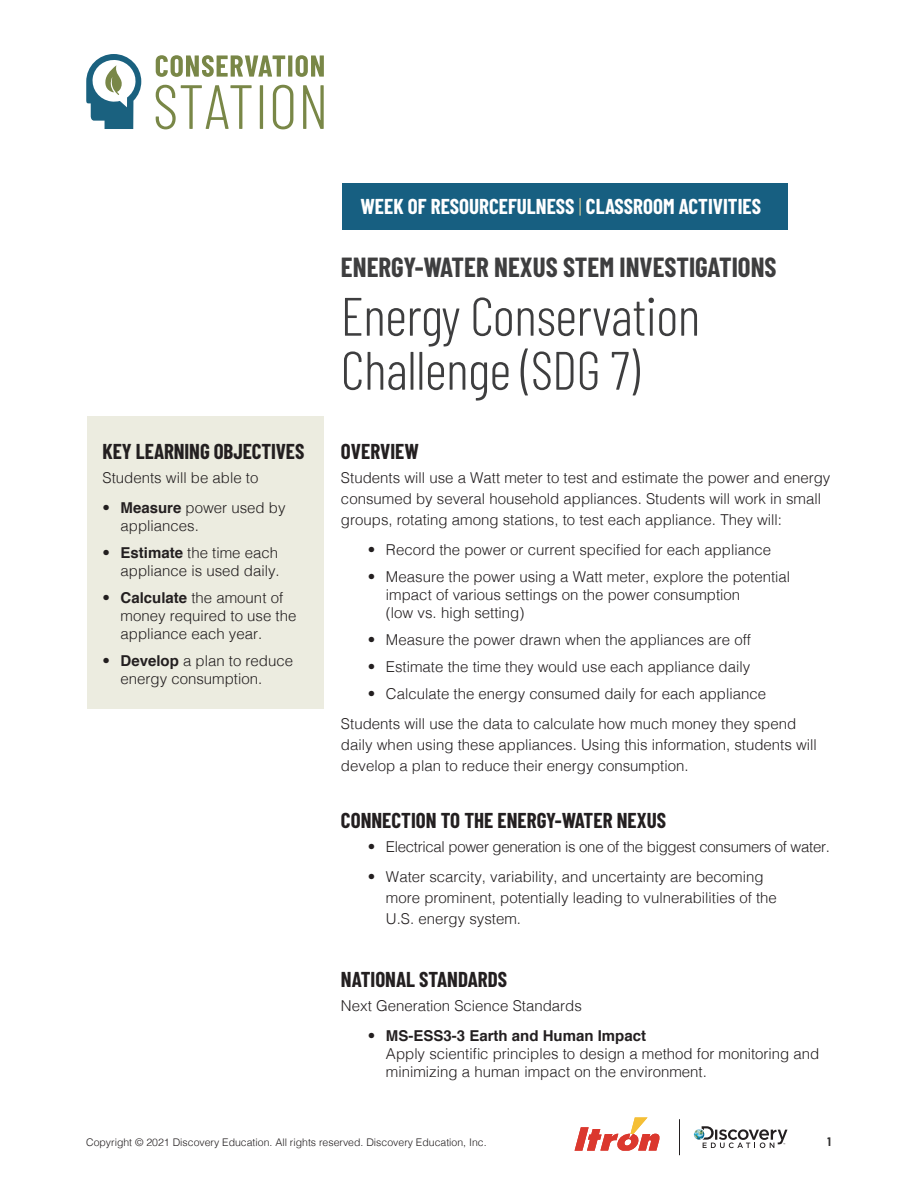
<style>
.page{position:relative;width:918px;height:1188px;background:#fff}
.page>*{position:absolute;margin:0;border:0;box-sizing:border-box;transform-origin:0 0}
.t1{font:300 54px/54px "Barlow Condensed";letter-spacing:-.01em;color:#3e3e3f}
.t2{font:700 27px "Barlow Condensed";color:#3e3e3f}
.Subhead_1{font:700 21px "Barlow Condensed";color:#231f20}
.t3{font:700 21px "Barlow Condensed";color:#fff}
.Body{font:300 15px/18px "Helvetica";color:#231f20}
.Body-2{font:300 15px "Helvetica";letter-spacing:-.02em;color:#231f20}
.t4{font:700 12px "Barlow Condensed";color:#343333}
.t5{font:300 10.5px "Helvetica";color:#231f20}
.s1{font-weight:400;color:#b5b894}
.s2{font-weight:700}
</style>
<div class="page">
<svg style="left:575px;top:1117px;width:84px;height:34px"></svg>
<svg style="left:694px;top:1126px;width:94px;height:22px"></svg>
<hr style="left:679px;top:1119px;width:1px;height:36px;background:#231f20">
<svg style="left:156px;top:55px;width:168px;height:22px"></svg>
<svg style="left:156px;top:85px;width:168px;height:44px"></svg>
<svg style="left:86px;top:54px;width:55px;height:75px"></svg>
<div style="left:87px;top:417px;width:237px;height:292px;background:#ecece0"></div>
<div style="left:342px;top:183px;width:446px;height:47px;background:#175f81"></div>
<p class="t3" style="left:360px;top:191px;width:402px">WEEK OF RESOURCEFULNESS <span class="s1">|</span> CLASSROOM ACTIVITIES</p>
<p class="Subhead_1" style="left:103px;top:436px;width:203px">KEY LEARNING OBJECTIVES</p>
<p class="Body" style="left:103px;top:467px;width:157px">Students will be able to</p>
<p class="Body" style="left:121px;top:497px;width:167px;text-indent:-18px">• <span class="s2">Measure</span> power used by appliances.</p>
<p class="Body" style="left:103px;top:542px;width:179px;text-align:right">• <span class="s2">Estimate</span> the time each appliance is used daily.</p>
<p class="Body" style="left:121px;top:587px;width:177px;text-indent:-18px">• <span class="s2">Calculate</span> the amount of money required to use the appliance each year.</p>
<p class="Body" style="left:121px;top:650px;width:174px;text-indent:-18px">• <span class="s2">Develop</span> a plan to reduce energy consumption.</p>
<p class="t2" style="left:341px;top:248px;width:437px">ENERGY-WATER NEXUS STEM INVESTIGATIONS</p>
<p class="t1" style="left:341px;top:285px;width:361px">Energy Conservation<br>Challenge (SDG 7)</p>
<p class="Subhead_1" style="left:341px;top:436px;width:79px">OVERVIEW</p>
<p class="Body" style="left:341px;top:466px;width:491px;line-height:21px">Students will use a Watt meter to test and estimate the power and energy consumed by several household appliances. Students will work in small groups, rotating among stations, to test each appliance. They will:</p>
<p class="Body" style="left:368px;top:539px;width:405px">• Record the power or current specified for each appliance</p>
<p class="Body" style="left:386px;top:566px;width:406px;text-indent:-18px">• Measure the power using a Watt meter, explore the potential impact of various settings on the power consumption<br>(low vs. high setting)</p>
<p class="Body" style="left:368px;top:629px;width:385px">• Measure the power drawn when the appliances are off</p>
<p class="Body" style="left:368px;top:656px;width:384px">• Estimate the time they would use each appliance daily</p>
<p class="Body" style="left:368px;top:683px;width:400px">• Calculate the energy consumed daily for each appliance</p>
<p class="Body" style="left:341px;top:712px;width:477px;line-height:21px">Students will use the data to calculate how much money they spend daily when using these appliances. Using this information, students will develop a plan to reduce their energy consumption.</p>
<p class="Subhead_1" style="left:341px;top:805px;width:327px">CONNECTION TO THE ENERGY-WATER NEXUS</p>
<p class="Body-2" style="left:368px;top:834px;width:463px">• Electrical power generation is one of the biggest consumers of water.</p>
<p class="Body" style="left:386px;top:865px;width:392px;line-height:21px;text-indent:-18px">• Water scarcity, variability, and uncertainty are becoming more prominent, potentially leading to vulnerabilities of the<br>U.S. energy system.</p>
<p class="Subhead_1" style="left:341px;top:964px;width:168px">NATIONAL STANDARDS</p>
<p class="Body" style="left:341px;top:995px;width:242px">Next Generation Science Standards</p>
<p class="Body" style="left:386px;top:1025px;width:435px;text-indent:-18px">• <span class="s2">MS-ESS3-3 Earth and Human Impact<br></span>Apply scientific principles to design a method for monitoring and minimizing a human impact on the environment.</p>
<p class="t5" style="left:86px;top:1133px;width:402px">Copyright © 2021 Discovery Education. All rights reserved. Discovery Education, Inc.</p>
<p class="t4" style="left:828px;top:1133px;width:5px">1</p>
</div>
